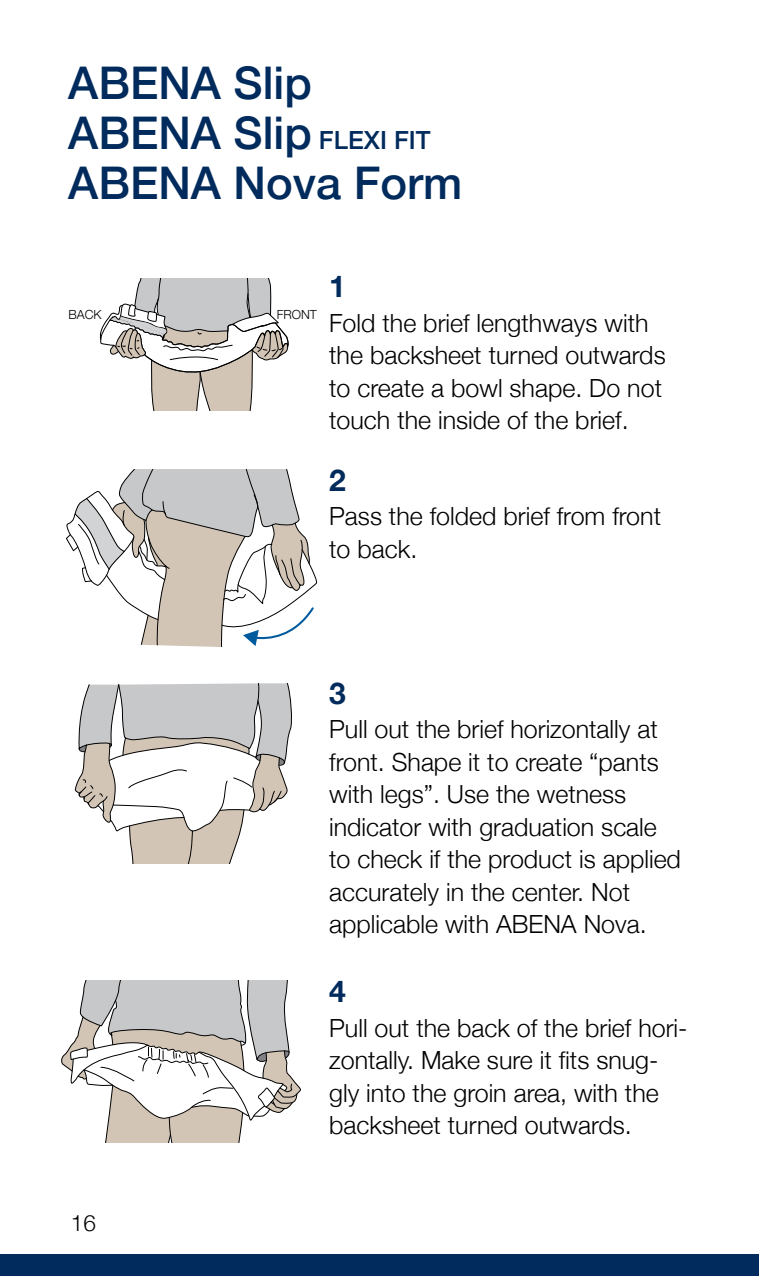
<style>
.page{position:relative;width:759px;height:1276px;background:#fff}
.page>*{position:absolute;margin:0;border:0;box-sizing:border-box;transform-origin:0 0}
.t1{font:500 45px/50px "Helvetica Neue";color:#002b5c}
.t2{font:700 30px "Helvetica Neue";color:#002b5c}
.t3{font:300 25px/32.5px "Helvetica Neue";color:#000}
.t4{font:300 22.5px "Helvetica Neue";color:#000}
.t5{font:300 12.5px "Helvetica Neue";color:#000}
.s1{font-size:25px}
</style>
<div class="page">
<div style="left:0;top:1254px;width:758px;height:22px;background:#002b5c"></div>
<svg style="left:99px;top:279px;width:189px;height:131px"></svg>
<svg style="left:66px;top:469px;width:252px;height:178px"></svg>
<svg style="left:75px;top:683px;width:217px;height:181px"></svg>
<svg style="left:61px;top:980px;width:240px;height:162px"></svg>
<h1 class="t1" style="left:68px;top:54px;width:395px">ABENA Slip<br>ABENA Slip <span class="s1">FLEXI FIT<br></span>ABENA Nova Form</h1>
<p class="t5" style="left:68px;top:305px;width:35px">BACK</p>
<p class="t5" style="left:276px;top:305px;width:42px">FRONT</p>
<p class="t2" style="left:329px;top:263px;width:18px">1</p>
<p class="t3" style="left:329px;top:305px;width:338px">Fold the brief lengthways with the backsheet turned outwards to create a bowl shape. Do not touch the inside of the brief.</p>
<p class="t2" style="left:329px;top:457px;width:18px">2</p>
<p class="t3" style="left:329px;top:498px;width:333px">Pass the folded brief from front to back.</p>
<p class="t4" style="left:71px;top:1204px;width:27px">16</p>
<p class="t2" style="left:329px;top:669px;width:18px">3</p>
<p class="t3" style="left:329px;top:711px;width:353px">Pull out the brief horizontally at front. Shape it to create “pants with legs”. Use the wetness indicator with graduation scale to check if the product is applied accurately in the center. Not applicable with ABENA Nova.</p>
<p class="t2" style="left:329px;top:968px;width:18px">4</p>
<p class="t3" style="left:329px;top:1009px;width:359px">Pull out the back of the brief hori&shy;zontally. Make sure it fits snug&shy;gly into the groin area, with the backsheet turned outwards.</p>
</div>
